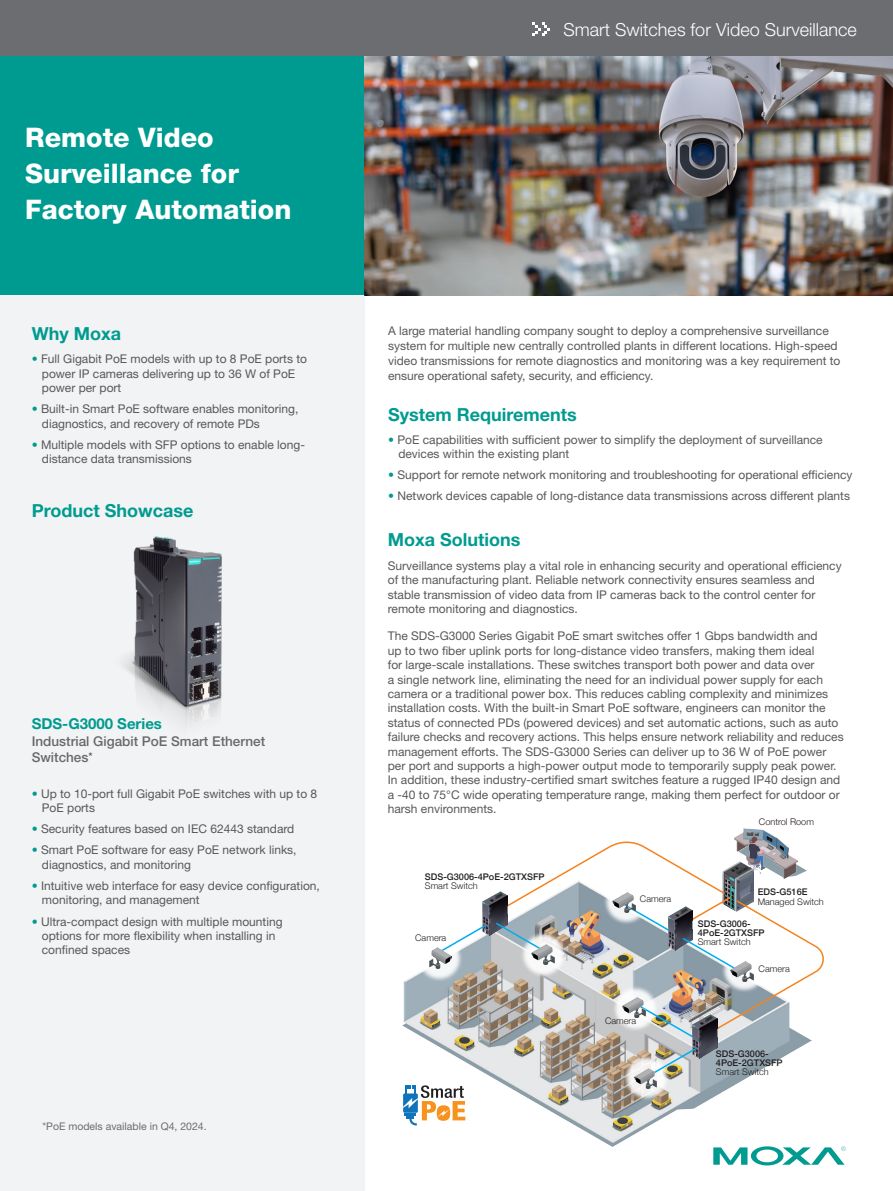
<style>
.page{position:relative;width:893px;height:1191px;background:#fff}
.page>*{position:absolute;margin:0;border:0;box-sizing:border-box;transform-origin:0 0}
.段落樣式2{font:800 27px/36px "Helvetica Neue LT Std";color:#fff}
.Paragraph_Style_8{font:700 18px "Helvetica Neue LT Std";color:#009b90}
.Paragraph_Style_8-2{font:300 18px "Helvetica Neue LT Std";color:#fff}
.段落樣式7{font:700 15px "Helvetica Neue LT Std";color:#009b90}
.段落樣式7-2{font:500 13.5px/16.2px "Helvetica Neue LT Std";color:#69696c}
.Paragraph_Style_3{font:12px/14.4px "Helvetica Neue LT Std";color:#57585a}
.BT{font:12px/14.4px "Helvetica Neue LT Std";color:#57585a}
.Paragraph_Style_3-2{font:10.5px "Helvetica Neue LT Std";color:#6c6d70}
.t1{font:500 9.15px/9.1px "Helvetica Neue";color:#231f20}
.t2{font:300 9.15px/9.1px "Helvetica Neue";color:#231f20}
.t3{font:300 9.15px "Helvetica Neue";color:#221915}
.s1{color:#009b90}
.s2{font-weight:400;font-size:12px;color:#3e3e3f}
.s3{font-weight:300}
.s4{font-weight:500}
</style>
<div class="page">
<div style="left:0;top:55px;width:364px;height:241px;background:#009b90"></div>
<div style="left:0;top:296px;width:364px;height:895px;background:#f2f3f4"></div>
<img style="left:123px;top:536px;width:99px;height:188px">
<img style="left:364px;top:55px;width:529px;height:241px">
<img style="left:735px;top:828px;width:42px;height:10px">
<img style="left:402px;top:901px;width:345px;height:245px">
<img style="left:608px;top:1078px;width:76px;height:37px">
<img style="left:402px;top:920px;width:75px;height:76px">
<img style="left:483px;top:895px;width:11px;height:40px">
<svg style="left:435px;top:923px;width:53px;height:32px"></svg>
<svg style="left:494px;top:838px;width:330px;height:240px"></svg>
<img style="left:429px;top:947px;width:23px;height:21px">
<img style="left:634px;top:1068px;width:23px;height:20px">
<img style="left:531px;top:944px;width:23px;height:20px">
<svg style="left:403px;top:1085px;width:62px;height:41px"></svg>
<svg style="left:713px;top:1146px;width:133px;height:19px"></svg>
<div style="left:0;top:0;width:893px;height:55px;background:#6c6d70"></div>
<svg style="left:533px;top:22px;width:17px;height:14px"></svg>
<p class="段落樣式2" style="left:25px;top:119px;width:268px">Remote Video<br>Surveillance for<br>Factory Automation</p>
<p class="Paragraph_Style_8" style="left:32px;top:323px;width:91px">Why Moxa</p>
<p class="BT" style="left:42px;top:351px;width:267px;text-indent:-10px"><span class="s1">•</span> Full Gigabit PoE models with up to 8 PoE ports to power IP cameras delivering up to 36 W of PoE power per port</p>
<p class="BT" style="left:42px;top:401px;width:258px;text-indent:-10px"><span class="s1">•</span> Built-in Smart PoE software enables monitoring, diagnostics, and recovery of remote PDs</p>
<p class="BT" style="left:42px;top:437px;width:265px;text-indent:-10px"><span class="s1">•</span> Multiple models with SFP options to enable long&shy;distance data transmissions</p>
<p class="Paragraph_Style_8" style="left:32px;top:499px;width:163px">Product Showcase</p>
<p class="段落樣式7" style="left:32px;top:714px;width:132px">SDS-G3000 Series</p>
<p class="段落樣式7-2" style="left:32px;top:732px;width:235px">Industrial Gigabit PoE Smart Ethernet<br>Switches<span class="s2">*</span></p>
<p class="BT" style="left:42px;top:786px;width:277px;text-indent:-10px"><span class="s1">•</span> Up to 10-port full Gigabit PoE switches with up to 8<br>PoE ports</p>
<p class="BT" style="left:32px;top:821px;width:264px"><span class="s1">•</span> Security features based on IEC 62443 standard</p>
<p class="BT" style="left:42px;top:842px;width:256px;text-indent:-10px"><span class="s1">•</span> Smart PoE software for easy PoE network links, diagnostics, and monitoring</p>
<p class="BT" style="left:42px;top:878px;width:280px;text-indent:-10px"><span class="s1">•</span> Intuitive web interface for easy device configuration, monitoring, and management</p>
<p class="BT" style="left:42px;top:914px;width:242px;text-indent:-10px"><span class="s1">•</span> Ultra-compact design with multiple mounting options for more flexibility when installing in confined spaces</p>
<p class="Paragraph_Style_3-2" style="left:43px;top:1119px;width:166px">*PoE models available in Q4, 2024.</p>
<p class="Paragraph_Style_8-2" style="left:564px;top:19px;width:295px">Smart Switches for Video Surveillance</p>
<p class="Paragraph_Style_3" style="left:388px;top:323px;width:454px;line-height:15px">A large material handling company sought to deploy a comprehensive surveillance system for multiple new centrally controlled plants in different locations. High-speed video transmissions for remote diagnostics and monitoring was a key requirement to ensure operational safety, security, and efficiency.</p>
<p class="Paragraph_Style_8" style="left:388px;top:403px;width:190px">System Requirements</p>
<p class="BT" style="left:398px;top:432px;width:426px;text-indent:-10px"><span class="s1">•</span> PoE capabilities with sufficient power to simplify the deployment of surveillance devices within the existing plant</p>
<p class="BT" style="left:388px;top:467px;width:466px"><span class="s1">•</span> Support for remote network monitoring and troubleshooting for operational efficiency</p>
<p class="BT" style="left:388px;top:488px;width:463px"><span class="s1">•</span> Network devices capable of long-distance data transmissions across different plants</p>
<p class="Paragraph_Style_8" style="left:388px;top:529px;width:134px">Moxa Solutions</p>
<p class="Paragraph_Style_3" style="left:388px;top:558px;width:455px">Surveillance systems play a vital role in enhancing security and operational efficiency of the manufacturing plant. Reliable network connectivity ensures seamless and stable transmission of video data from IP cameras back to the control center for remote monitoring and diagnostics.</p>
<p class="Paragraph_Style_3" style="left:388px;top:628px;width:457px">The SDS-G3000 Series Gigabit PoE smart switches offer 1 Gbps bandwidth and<br>up to two fiber uplink ports for long-distance video transfers, making them ideal<br>for large-scale installations. These switches transport both power and data over<br>a single network line, eliminating the need for an individual power supply for each camera or a traditional power box. This reduces cabling complexity and minimizes installation costs. With the built-in Smart PoE software, engineers can monitor the status of connected PDs (powered devices) and set automatic actions, such as auto failure checks and recovery actions. This helps ensure network reliability and reduces management efforts. The SDS-G3000 Series can deliver up to 36 W of PoE power per port and supports a high-power output mode to temporarily supply peak power.<br>In addition, these industry-certified smart switches feature a rugged IP40 design and a -40 to 75°C wide operating temperature range, making them perfect for outdoor or harsh environments.</p>
<p class="t1" style="left:425px;top:871px;width:121px">SDS-G3006-4PoE-2GTXSFP<br><span class="s3">Smart Switch</span></p>
<p class="t2" style="left:415px;top:932px;width:33px">Camera</p>
<p class="t2" style="left:640px;top:893px;width:33px">Camera</p>
<p class="t2" style="left:605px;top:1016px;width:33px">Camera</p>
<p class="t3" style="left:759px;top:814px;width:57px">Control Room</p>
<p class="t2" style="left:758px;top:887px;width:68px"><span class="s4">EDS-G516E<br></span>Managed Switch</p>
<p class="t1" style="left:698px;top:918px;width:68px">SDS-G3006-<br>4PoE-2GTXSFP<br><span class="s3">Smart Switch</span></p>
<p class="t2" style="left:759px;top:964px;width:33px">Camera</p>
<p class="t1" style="left:716px;top:1048px;width:68px">SDS-G3006-<br>4PoE-2GTXSFP<br><span class="s3">Smart Switch</span></p>
</div>
